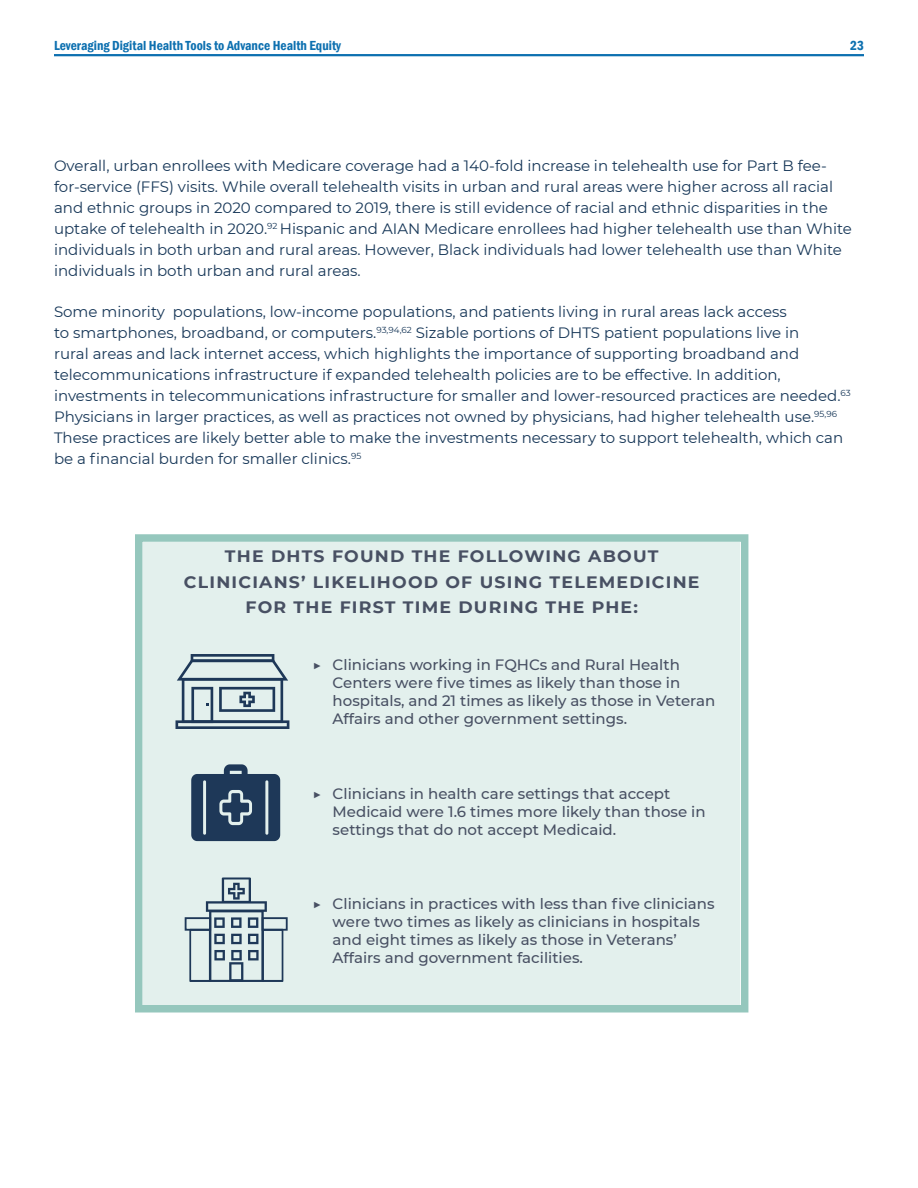
<style>
.page{position:relative;width:918px;height:1188px;background:#fff}
.page>*{position:absolute;margin:0;border:0;box-sizing:border-box;transform-origin:0 0}
.Subtitle_3{font:700 16.5px/25.5px "Montserrat";letter-spacing:.07em;color:#485063;text-align:center;scale:1.05 1}
.Body{font:15px/21px "Montserrat";color:#173758}
.t1{font:500 15px/18px "Montserrat";color:#485063}
.t2{font:600 condensed 13.5px "Franklin Gothic";color:#0d70b0}
.s1{font-weight:400}
</style>
<div class="page">
<hr style="left:54px;top:54px;width:810px;height:2px;background:#0d70b0">
<div style="left:144px;top:542px;width:596px;height:464px;background:#e3f0ed"></div>
<div style="left:135px;top:534px;width:613px;height:478px;border:8px solid #95c7bd"></div>
<svg style="left:176px;top:654px;width:113px;height:75px"></svg>
<svg style="left:189px;top:878px;width:94px;height:104px"></svg>
<div style="left:185px;top:917px;width:26px;height:14px;border:2px solid #1e3858"></div>
<div style="left:262px;top:917px;width:25px;height:14px;border:2px solid #1e3858"></div>
<svg style="left:191px;top:764px;width:90px;height:77px"></svg>
<p class="t2" style="left:54px;top:37px;width:289px">Leveraging Digital Health Tools to Advance Health Equity</p>
<p class="t2" style="left:850px;top:37px;width:15px">23</p>
<p class="Body" style="left:54px;top:154px;width:800px">Overall, urban enrollees with Medicare coverage had a 140-fold increase in telehealth use for Part B fee&shy;for-service (FFS) visits. While overall telehealth visits in urban and rural areas were higher across all racial and ethnic groups in 2020 compared to 2019, there is still evidence of racial and ethnic disparities in the uptake of telehealth in 2020.<sup>92</sup> Hispanic and AIAN Medicare enrollees had higher telehealth use than White individuals in both urban and rural areas. However, Black individuals had lower telehealth use than White individuals in both urban and rural areas.</p>
<p class="Body" style="left:54px;top:300px;width:798px">Some minority populations, low-income populations, and patients living in rural areas lack access<br>to smartphones, broadband, or computers.<sup>93,94,62</sup> Sizable portions of DHTS patient populations live in<br>rural areas and lack internet access, which highlights the importance of supporting broadband and telecommunications infrastructure if expanded telehealth policies are to be effective. In addition, investments in telecommunications infrastructure for smaller and lower-resourced practices are needed.<sup>63<br></sup>Physicians in larger practices, as well as practices not owned by physicians, had higher telehealth use.<sup>95,96<br></sup>These practices are likely better able to make the investments necessary to support telehealth, which can be a financial burden for smaller clinics.<sup>95</sup></p>
<p class="Subtitle_3" style="left:184px;top:543px;width:493px">THE DHTS FOUND THE FOLLOWING ABOUT<br>CLINICIANS’ LIKELIHOOD OF USING TELEMEDICINE<br>FOR THE FIRST TIME DURING THE PHE:</p>
<p class="t1" style="left:333px;top:655px;width:384px;text-indent:-20px"><span class="s1">▶</span> Clinicians working in FQHCs and Rural Health Centers were five times as likely than those in hospitals, and 21 times as likely as those in Veteran Affairs and other government settings.</p>
<p class="t1" style="left:333px;top:784px;width:375px;text-indent:-20px"><span class="s1">▶</span> Clinicians in health care settings that accept<br>Medicaid were 1.6 times more likely than those in settings that do not accept Medicaid.</p>
<p class="t1" style="left:333px;top:894px;width:383px;text-indent:-20px"><span class="s1">▶</span> Clinicians in practices with less than five clinicians were two times as likely as clinicians in hospitals and eight times as likely as those in Veterans’ Affairs and government facilities.</p>
</div>
